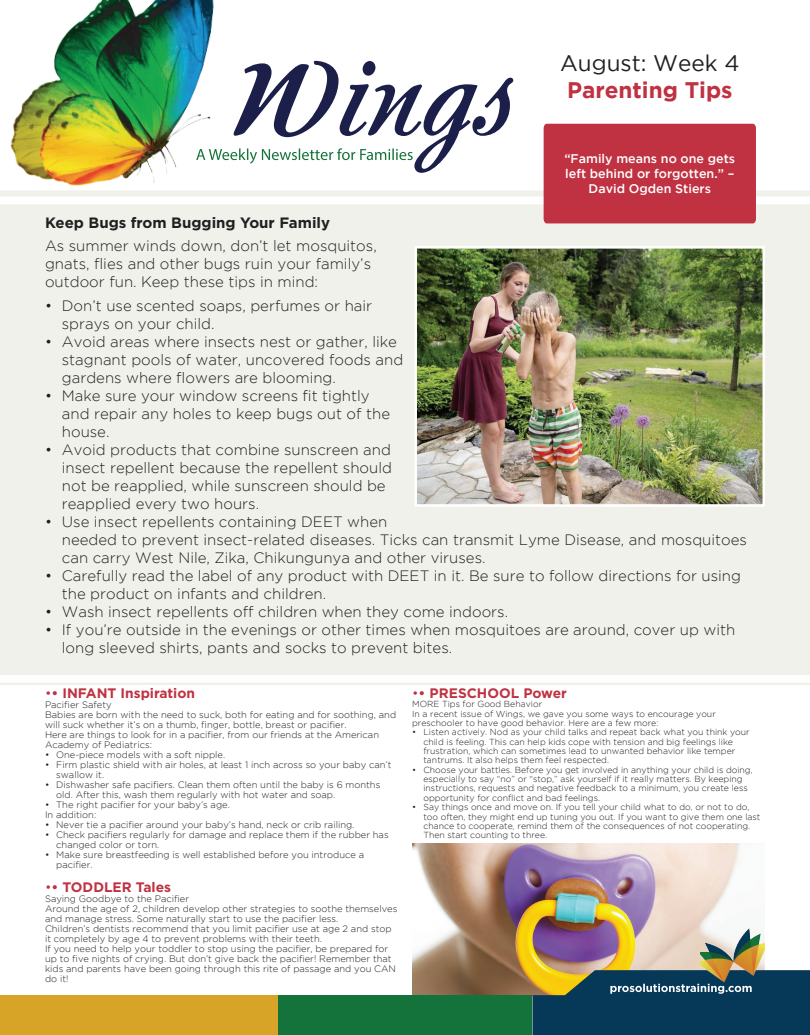
<style>
.page{position:relative;width:810px;height:1035px;background:#fff}
.page>*{position:absolute;margin:0;border:0;box-sizing:border-box;transform-origin:0 0}
.t1{font:700 22.5px "Gotham";color:#c03242}
.t2{font:22.5px "Gotham";color:#231f20}
.t3{font:300 15px/18px "Gotham";color:#231f20}
.t4{font:700 15px "Gotham";color:#231f20}
.t5{font:700 13.75px "Gotham";color:#c03242}
.t6{font:500 12.5px/15px "Gotham";color:#fff;text-align:center}
.t7{font:300 9.38px/10px "Gotham";color:#231f20}
.t8{font:300 8.75px/9.4px "Gotham";color:#231f20}
.s1{font-weight:300}
</style>
<div class="page">
<div style="left:0;top:190px;width:810px;height:7px;background:#f1f1ec"></div>
<div style="left:0;top:204px;width:810px;height:471px;background:#f1f1ec"></div>
<hr style="left:0;top:682px;width:810px;height:3px;background:#e3e3d9">
<svg style="left:226px;top:61px;width:288px;height:112px"></svg>
<img style="left:10px;top:0;width:216px;height:186px">
<img style="left:412px;top:843px;width:338px;height:152px">
<div style="left:278px;top:995px;width:254px;height:40px;background:#14733b"></div>
<div style="left:0;top:995px;width:277px;height:40px;background:#d7a427"></div>
<svg style="left:532px;top:970px;width:278px;height:65px;background:#1d4759"></svg>
<img style="left:700px;top:927px;width:65px;height:57px">
<img style="left:417px;top:249px;width:345px;height:255px">
<div style="left:414px;top:246px;width:351px;height:261px;border:2px solid #fff"></div>
<div style="left:544px;top:124px;width:212px;height:99px;background:#c03242"></div>
<h1 class="t2" style="left:560px;top:50px;width:181px">August: Week 4</h1>
<h1 class="t1" style="left:567px;top:77px;width:167px">Parenting Tips</h1>
<h3 class="t6" style="left:564px;top:151px;width:172px">“Family means no one gets left behind or forgotten.” –<br>David Ogden Stiers</h3>
<h2 class="t4" style="left:45px;top:214px;width:287px">Keep Bugs from Bugging Your Family</h2>
<h2 class="t3" style="left:45px;top:237px;width:333px">As summer winds down, don’t let mosquitos, gnats, flies and other bugs ruin your family’s outdoor fun. Keep these tips in mind:</h2>
<h2 class="t3" style="left:62px;top:297px;width:312px;text-indent:-17px">• Don’t use scented soaps, perfumes or hair sprays on your child.</h2>
<h2 class="t3" style="left:62px;top:333px;width:343px;text-indent:-17px">• Avoid areas where insects nest or gather, like stagnant pools of water, uncovered foods and gardens where flowers are blooming.</h2>
<h2 class="t3" style="left:62px;top:387px;width:330px;text-indent:-17px">• Make sure your window screens fit tightly and repair any holes to keep bugs out of the house.</h2>
<h2 class="t3" style="left:62px;top:441px;width:332px;text-indent:-17px">• Avoid products that combine sunscreen and insect repellent because the repellent should not be reapplied, while sunscreen should be reapplied every two hours.</h2>
<h2 class="t3" style="left:62px;top:513px;width:687px;text-indent:-17px">• Use insect repellents containing DEET when<br>needed to prevent insect-related diseases. Ticks can transmit Lyme Disease, and mosquitoes can carry West Nile, Zika, Chikungunya and other viruses.</h2>
<h2 class="t3" style="left:62px;top:567px;width:681px;text-indent:-17px">• Carefully read the label of any product with DEET in it. Be sure to follow directions for using the product on infants and children.</h2>
<h2 class="t3" style="left:45px;top:603px;width:465px">• Wash insect repellents off children when they come indoors.</h2>
<h2 class="t3" style="left:62px;top:621px;width:675px;text-indent:-17px">• If you’re outside in the evenings or other times when mosquitoes are around, cover up with long sleeved shirts, pants and socks to prevent bites.</h2>
<h3 class="t5" style="left:45px;top:685px;width:152px"><span class="s1">•</span>• INFANT Inspiration</h3>
<p class="t7" style="left:45px;top:699px;width:353px">Pacifier Safety<br>Babies are born with the need to suck, both for eating and for soothing, and will suck whether it’s on a thumb, finger, bottle, breast or pacifier.<br>Here are things to look for in a pacifier, from our friends at the American Academy of Pediatrics:</p>
<p class="t7" style="left:45px;top:749px;width:182px">• One-piece models with a soft nipple.</p>
<p class="t7" style="left:56px;top:759px;width:337px;text-indent:-11px">• Firm plastic shield with air holes, at least 1 inch across so your baby can’t swallow it.</p>
<p class="t7" style="left:56px;top:779px;width:326px;text-indent:-11px">• Dishwasher safe pacifiers. Clean them often until the baby is 6 months old. After this, wash them regularly with hot water and soap.</p>
<p class="t7" style="left:45px;top:799px;width:186px">• The right pacifier for your baby’s age.<br>In addition:</p>
<p class="t7" style="left:45px;top:819px;width:311px">• Never tie a pacifier around your baby’s hand, neck or crib railing.</p>
<p class="t7" style="left:56px;top:829px;width:334px;text-indent:-11px">• Check pacifiers regularly for damage and replace them if the rubber has changed color or torn.</p>
<p class="t7" style="left:56px;top:849px;width:309px;text-indent:-11px">• Make sure breastfeeding is well established before you introduce a pacifier.</p>
<h3 class="t5" style="left:45px;top:879px;width:128px"><span class="s1">•</span>• TODDLER Tales</h3>
<p class="t7" style="left:45px;top:894px;width:354px">Saying Goodbye to the Pacifier<br>Around the age of 2, children develop other strategies to soothe themselves and manage stress. Some naturally start to use the pacifier less.<br>Children’s dentists recommend that you limit pacifier use at age 2 and stop it completely by age 4 to prevent problems with their teeth.<br>If you need to help your toddler to stop using the pacifier, be prepared for up to five nights of crying. But don’t give back the pacifier! Remember that kids and parents have been going through this rite of passage and you CAN do it!</p>
<h3 class="t5" style="left:412px;top:685px;width:156px"><span class="s1">•</span>• PRESCHOOL Power</h3>
<p class="t8" style="left:412px;top:699px;width:305px">MORE Tips for Good Behavior<br>In a recent issue of Wings, we gave you some ways to encourage your preschooler to have good behavior. Here are a few more:</p>
<p class="t8" style="left:423px;top:727px;width:328px;text-indent:-11px">• Listen actively. Nod as your child talks and repeat back what you think your child is feeling. This can help kids cope with tension and big feelings like frustration, which can sometimes lead to unwanted behavior like temper tantrums. It also helps them feel respected.</p>
<p class="t8" style="left:423px;top:765px;width:331px;text-indent:-11px">• Choose your battles. Before you get involved in anything your child is doing, especially to say “no” or “stop,” ask yourself if it really matters. By keeping instructions, requests and negative feedback to a minimum, you create less opportunity for conflict and bad feelings.</p>
<p class="t8" style="left:423px;top:802px;width:338px;text-indent:-11px">• Say things once and move on. If you tell your child what to do, or not to do, too often, they might end up tuning you out. If you want to give them one last chance to cooperate, remind them of the consequences of not cooperating.<br>Then start counting to three.</p>
</div>
